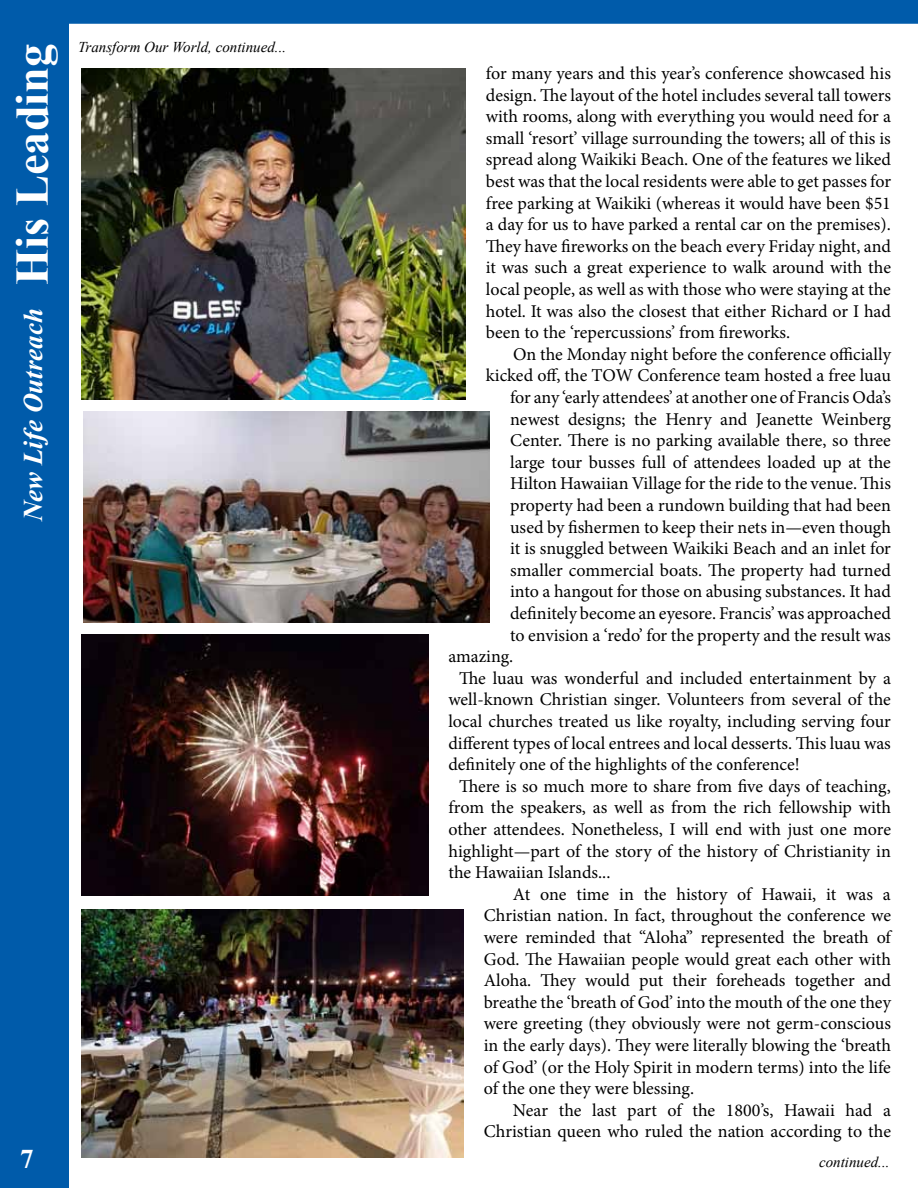
<style>
.page{position:relative;width:918px;height:1188px;background:#fff}
.page>*{position:absolute;margin:0;border:0;box-sizing:border-box;transform-origin:0 0}
.t1{font:700 46.5px "Times New Roman";color:#fff}
.t2{font:italic 700 27px "Times New Roman";color:#fff}
.t3{font:700 27px "Times New Roman";color:#fff}
.t4{font:18px/21.6px "Minion Pro";letter-spacing:-.005em;color:#000;text-align:justify}
.t5{font:italic 15px "Times New Roman";color:#000}
</style>
<div class="page">
<div style="left:1px;top:1px;width:67px;height:1186px;background:#005baa"></div>
<div style="left:0;top:0;width:69px;height:1188px;border:2px solid #005baa"></div>
<div style="left:1px;top:1px;width:916px;height:22px;background:#005baa"></div>
<div style="left:0;top:0;width:918px;height:24px;border:2px solid #005baa"></div>
<img style="left:83px;top:412px;width:407px;height:211px">
<img style="left:81px;top:635px;width:347px;height:260px">
<img style="left:81px;top:68px;width:385px;height:332px">
<img style="left:81px;top:909px;width:382px;height:249px">
<h1 class="t1" style="left:-1px;top:285px;width:243px;rotate:-90deg">His Leading</h1>
<h2 class="t2" style="left:14px;top:521px;width:214px;rotate:-90deg">New Life Outreach</h2>
<p class="t5" style="left:78px;top:37px;width:210px">Transform Our World, continued...</p>
<p class="t4" style="left:486px;top:63px;width:407px">for many years and this year’s conference showcased his design. The layout of the hotel includes several tall towers with rooms, along with everything you would need for a small ‘resort’ village surrounding the towers; all of this is spread along Waikiki Beach. One of the features we liked best was that the local residents were able to get passes for free parking at Waikiki (whereas it would have been $51 a day for us to have parked a rental car on the premises).<br>They have fireworks on the beach every Friday night, and it was such a great experience to walk around with the local people, as well as with those who were staying at the hotel. It was also the closest that either Richard or I had been to the ‘repercussions’ from fireworks.</p>
<p class="t4" style="left:513px;top:343px;width:379px">On the Monday night before the conference officially</p>
<p class="t4" style="left:486px;top:365px;width:407px">kicked off, the TOW Conference team hosted a free luau</p>
<p class="t4" style="left:510px;top:387px;width:382px">for any ‘early attendees’ at another one of Francis Oda’s</p>
<p class="t4" style="left:510px;top:408px;width:382px">newest designs; the Henry and Jeanette Weinberg</p>
<p class="t4" style="left:510px;top:430px;width:382px">Center. There is no parking available there, so three</p>
<p class="t4" style="left:510px;top:451px;width:382px">large tour busses full of attendees loaded up at the</p>
<p class="t4" style="left:510px;top:473px;width:382px">Hilton Hawaiian Village for the ride to the venue. This</p>
<p class="t4" style="left:510px;top:495px;width:382px">property had been a rundown building that had been</p>
<p class="t4" style="left:510px;top:516px;width:382px">used by fishermen to keep their nets in—even though</p>
<p class="t4" style="left:510px;top:538px;width:382px">it is snuggled between Waikiki Beach and an inlet for</p>
<p class="t4" style="left:510px;top:559px;width:382px">smaller commercial boats. The property had turned</p>
<p class="t4" style="left:510px;top:581px;width:382px">into a hangout for those on abusing substances. It had</p>
<p class="t4" style="left:510px;top:603px;width:382px">definitely become an eyesore. Francis’ was approached</p>
<p class="t4" style="left:510px;top:624px;width:382px">to envision a ‘redo’ for the property and the result was</p>
<p class="t4" style="left:448px;top:646px;width:66px">amazing.</p>
<p class="t4" style="left:459px;top:667px;width:433px">The luau was wonderful and included entertainment by a</p>
<p class="t4" style="left:448px;top:689px;width:444px">well-known Christian singer. Volunteers from several of the</p>
<p class="t4" style="left:448px;top:711px;width:444px">local churches treated us like royalty, including serving four</p>
<p class="t4" style="left:448px;top:732px;width:444px">different types of local entrees and local desserts. This luau was</p>
<p class="t4" style="left:448px;top:754px;width:353px">definitely one of the highlights of the conference!</p>
<p class="t4" style="left:459px;top:775px;width:433px">There is so much more to share from five days of teaching,</p>
<p class="t4" style="left:448px;top:797px;width:444px">from the speakers, as well as from the rich fellowship with</p>
<p class="t4" style="left:448px;top:819px;width:444px">other attendees. Nonetheless, I will end with just one more</p>
<p class="t4" style="left:448px;top:840px;width:444px">highlight—part of the story of the history of Christianity in</p>
<p class="t4" style="left:448px;top:862px;width:164px">the Hawaiian Islands...</p>
<p class="t4" style="left:513px;top:883px;width:379px">At one time in the history of Hawaii, it was a</p>
<p class="t4" style="left:484px;top:905px;width:409px">Christian nation. In fact, throughout the conference we</p>
<p class="t4" style="left:484px;top:927px;width:409px">were reminded that “Aloha” represented the breath of</p>
<p class="t4" style="left:484px;top:948px;width:409px">God. The Hawaiian people would great each other with</p>
<p class="t4" style="left:484px;top:970px;width:409px">Aloha. They would put their foreheads together and</p>
<p class="t4" style="left:484px;top:991px;width:409px">breathe the ‘breath of God’ into the mouth of the one they</p>
<p class="t4" style="left:484px;top:1013px;width:409px">were greeting (they obviously were not germ-conscious</p>
<p class="t4" style="left:484px;top:1035px;width:409px">in the early days). They were literally blowing the ‘breath</p>
<p class="t4" style="left:484px;top:1056px;width:409px">of God’ (or the Holy Spirit in modern terms) into the life</p>
<p class="t4" style="left:484px;top:1078px;width:212px">of the one they were blessing.</p>
<p class="t4" style="left:513px;top:1099px;width:380px">Near the last part of the 1800’s, Hawaii had a</p>
<p class="t4" style="left:484px;top:1121px;width:409px">Christian queen who ruled the nation according to the</p>
<h2 class="t3" style="left:20px;top:1139px;width:15px">7</h2>
<p class="t5" style="left:819px;top:1151px;width:72px">continued...</p>
</div>
